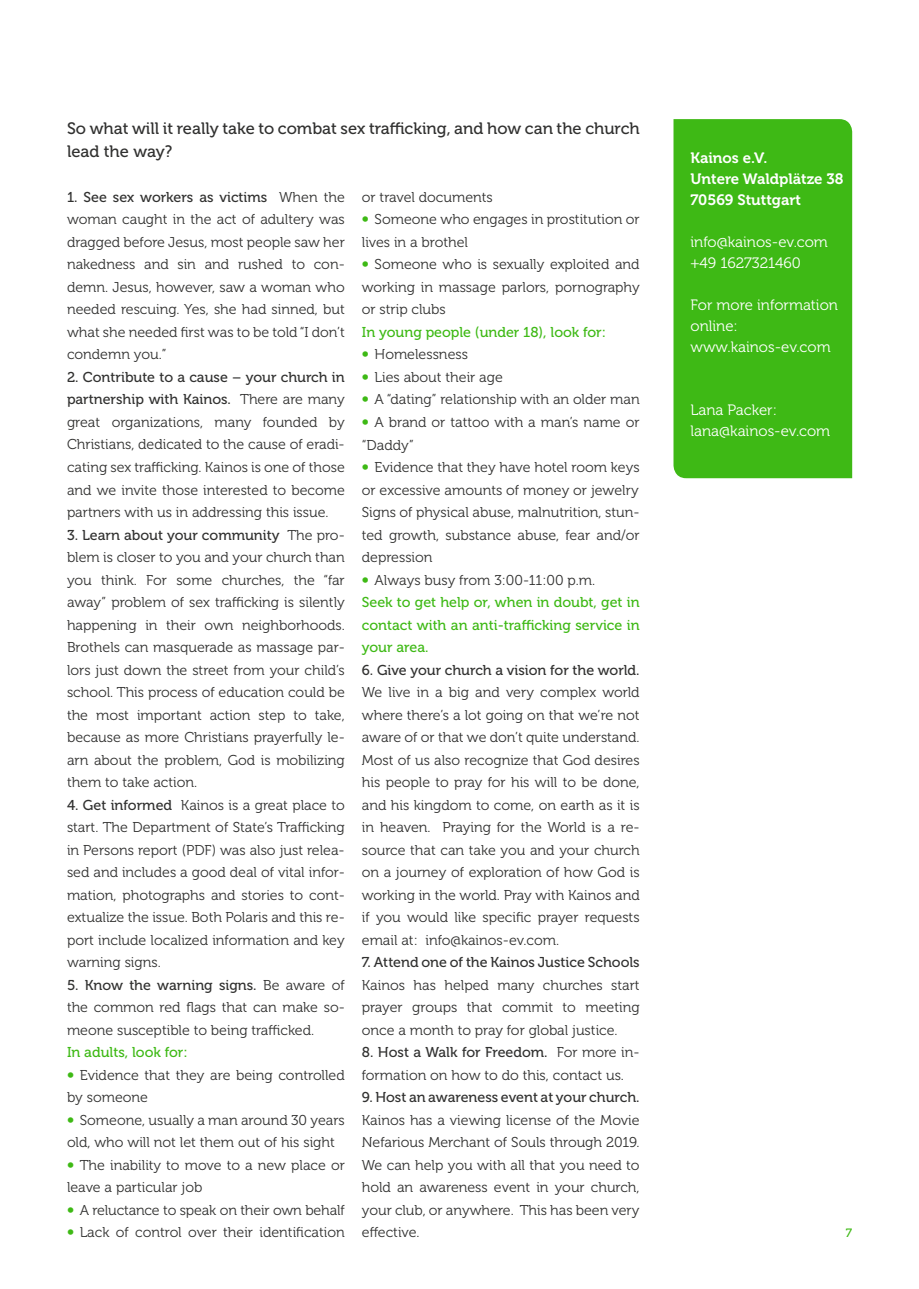
<style>
.page{position:relative;width:919px;height:1289px;background:#fff}
.page>*{position:absolute;margin:0;border:0;box-sizing:border-box;transform-origin:0 0}
.t1{font:16.5px/22.5px "Museo 500";color:#313130}
.t2{font:15px/21px "Museo 300";color:#fff}
.t3{font:15px/21px "Museo 700";color:#fff}
.t4{font:14.25px/22.5px "Museo 300";color:#313130;text-align:justify}
.t5{font:14.25px/22.5px "Museo 500";color:#313130}
.t6{font:14.25px/22.5px "Museo 500";color:#3eb915;text-align:justify}
.t7{font:12px "Museo 500";color:#3eb915}
.s1{font-family:"Museo 300"}
.s2{font-family:"Museo 500"}
.s3{font-family:"Museo Slab 700";color:#3eb915}
</style>
<div class="page">
<div style="left:673px;top:119px;width:179px;height:359px;background:#3eb915"></div>
<p class="t1" style="left:67px;top:118px;width:574px">So what will it really take to combat sex trafficking, and how can the church lead the way?</p>
<p class="t5" style="left:67px;top:186px;width:279px">1. See sex workers as victims <span class="s1">When the</span></p>
<p class="t4" style="left:67px;top:208px;width:279px">woman caught in the act of adultery was dragged before Jesus, most people saw her nakedness and sin and rushed to con&shy;demn. Jesus, however, saw a woman who needed rescuing. Yes, she had sinned, but what she needed first was to be told “I don’t condemn you.”</p>
<p class="t5" style="left:67px;top:366px;width:279px">2. Contribute to a cause – your church in partnership with Kainos. <span class="s1">There are many</span></p>
<p class="t4" style="left:67px;top:411px;width:279px">great organizations, many founded by Christians, dedicated to the cause of eradi&shy;cating sex trafficking. Kainos is one of those and we invite those interested to become partners with us in addressing this issue.</p>
<p class="t5" style="left:67px;top:523px;width:279px">3. Learn about your community <span class="s1">The pro-</span></p>
<p class="t4" style="left:67px;top:546px;width:279px">blem is closer to you and your church than you think. For some churches, the “far away” problem of sex trafficking is silently happening in their own neighborhoods.<br>Brothels can masquerade as massage par&shy;lors just down the street from your child’s school. This process of education could be the most important action step to take, because as more Christians prayerfully le&shy;arn about the problem, God is mobilizing them to take action.</p>
<p class="t4" style="left:67px;top:793px;width:279px"><span class="s2">4. Get informed</span> Kainos is a great place to start. The Department of State’s Trafficking in Persons report (PDF) was also just relea&shy;sed and includes a good deal of vital infor&shy;mation, photographs and stories to cont&shy;extualize the issue. Both Polaris and this re&shy;port include localized information and key warning signs.</p>
<p class="t5" style="left:67px;top:973px;width:279px">5. Know the warning signs. <span class="s1">Be aware of</span></p>
<p class="t4" style="left:67px;top:996px;width:279px">the common red flags that can make so&shy;meone susceptible to being trafficked.</p>
<p class="t6" style="left:67px;top:1041px;width:122px">In adults, look for:</p>
<p class="t4" style="left:67px;top:1063px;width:279px;text-align:left"><span class="s3">∞</span> Evidence that they are being controlled by someone<br><span class="s3">∞</span> Someone, usually a man around 30 years old, who will not let them out of his sight <span class="s3">∞</span> The inability to move to a new place or leave a particular job<br><span class="s3">∞</span> A reluctance to speak on their own behalf <span class="s3">∞</span> Lack of control over their identification</p>
<p class="t4" style="left:362px;top:186px;width:279px;text-align:left">or travel documents<br><span class="s3">∞</span> Someone who engages in prostitution or lives in a brothel<br><span class="s3">∞</span> Someone who is sexually exploited and working in massage parlors, pornography or strip clubs</p>
<p class="t6" style="left:362px;top:321px;width:246px">In young people (under 18), look for:</p>
<p class="t4" style="left:362px;top:343px;width:279px;text-align:left"><span class="s3">∞</span> Homelessness<br><span class="s3">∞</span> Lies about their age<br><span class="s3">∞</span> A “dating” relationship with an older man <span class="s3">∞</span> A brand or tattoo with a man’s name or “Daddy”<br><span class="s3">∞</span> Evidence that they have hotel room keys or excessive amounts of money or jewelry<br>Signs of physical abuse, malnutrition, stun&shy;ted growth, substance abuse, fear and/or depression<br><span class="s3">∞</span> Always busy from 3:00-11:00 p.m.</p>
<p class="t6" style="left:362px;top:591px;width:279px">Seek to get help or, when in doubt, get in contact with an anti-trafficking service in your area.</p>
<p class="t5" style="left:362px;top:658px;width:279px">6. Give your church a vision for the world.</p>
<p class="t4" style="left:362px;top:681px;width:279px">We live in a big and very complex world where there’s a lot going on that we’re not aware of or that we don’t quite understand.<br>Most of us also recognize that God desires his people to pray for his will to be done, and his kingdom to come, on earth as it is in heaven. Praying for the World is a re&shy;source that can take you and your church on a journey of exploration of how God is working in the world. Pray with Kainos and if you would like specific prayer requests email at: info@kainos-ev.com.</p>
<p class="t5" style="left:362px;top:951px;width:279px">7. Attend one of the Kainos Justice Schools</p>
<p class="t4" style="left:362px;top:973px;width:279px">Kainos has helped many churches start prayer groups that commit to meeting once a month to pray for global justice.</p>
<p class="t5" style="left:362px;top:1041px;width:279px">8. Host a Walk for Freedom. <span class="s1">For more in-</span></p>
<p class="t4" style="left:362px;top:1063px;width:264px">formation on how to do this, contact us.</p>
<p class="t5" style="left:362px;top:1086px;width:279px">9. Host an awareness event at your church.</p>
<p class="t4" style="left:362px;top:1108px;width:279px">Kainos has a viewing license of the Movie Nefarious Merchant of Souls through 2019.<br>We can help you with all that you need to hold an awareness event in your church, your club, or anywhere. This has been very effective.</p>
<p class="t3" style="left:690px;top:148px;width:155px">Kainos e.V.<br>Untere Waldplätze 38<br>70569 Stuttgart</p>
<p class="t2" style="left:690px;top:232px;width:139px">info@kainos-ev.com +49 1627321460</p>
<p class="t2" style="left:690px;top:295px;width:149px">For more information online: www.kainos-ev.com</p>
<p class="t2" style="left:690px;top:400px;width:141px">Lana Packer: lana@kainos-ev.com</p>
<p class="t7" style="left:845px;top:1226px;width:8px">7</p>
</div>
